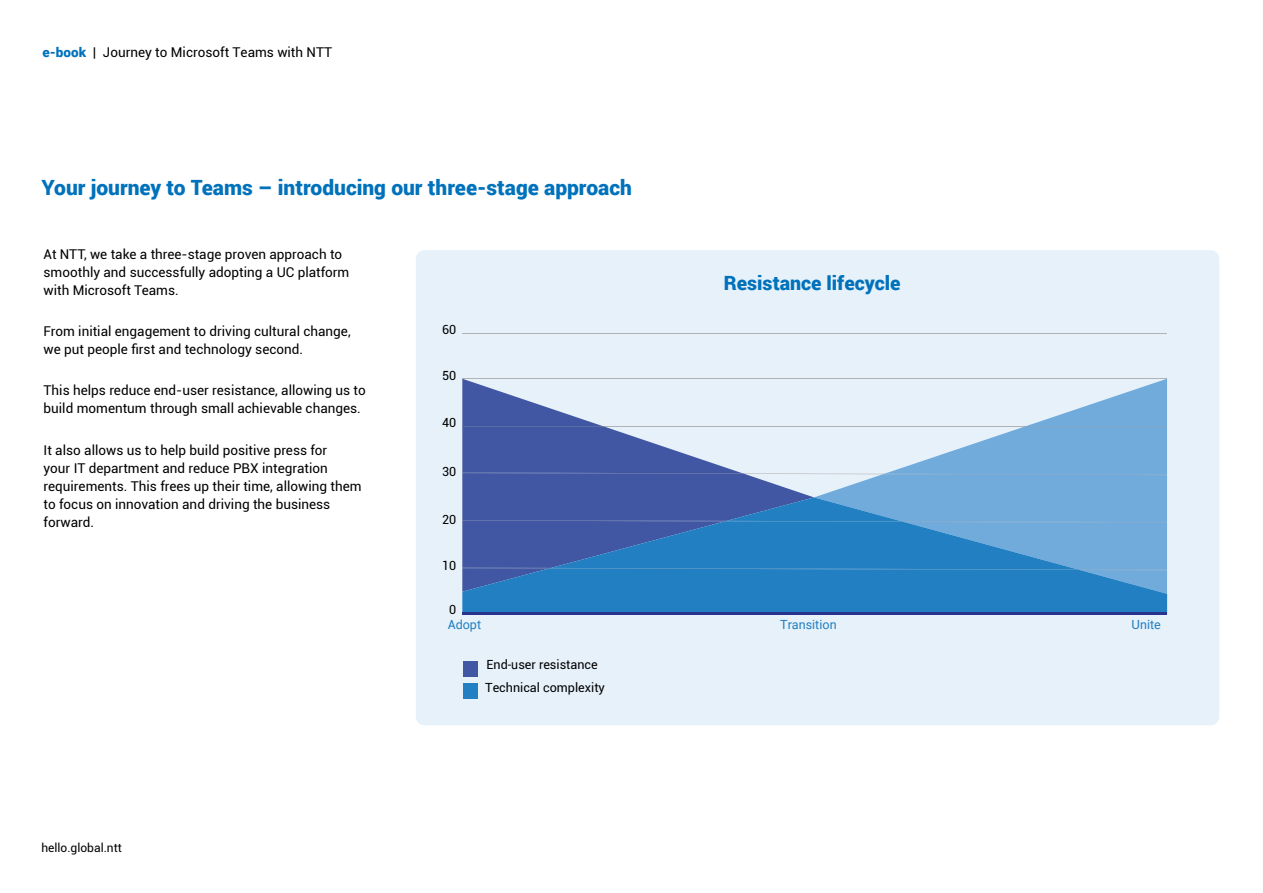
<style>
.page{position:relative;width:1263px;height:893px;background:#fff}
.page>*{position:absolute;margin:0;border:0;box-sizing:border-box;transform-origin:0 0}
.t1{font:900 21px "Roboto";color:#0072bc}
.t2{font:900 19.65px "Roboto";color:#0072bc}
.t3{font:13.5px/18px "Roboto";color:#000}
.t4{font:12.6px/22.2px "Roboto";color:#000}
.t5{font:12.6px "Roboto";color:#217fc2}
.t6{font:12px "Roboto";color:#000}
.s1{font-weight:900;color:#0072bc}
.s2{font-weight:900}
.s3{font-style:inherit}
</style>
<div class="page">
<div style="left:416px;top:250px;width:803px;height:475px;background:#e6f1fa;border-radius:9px"></div>
<hr style="left:462px;top:378px;width:705px;height:1px;background:#b3b2b2">
<hr style="left:462px;top:333px;width:705px;height:1px;background:#b3b2b2">
<svg style="left:462px;top:379px;width:352px;height:118px"></svg>
<svg style="left:462px;top:426px;width:142px;height:1px"></svg>
<svg style="left:814px;top:379px;width:353px;height:118px"></svg>
<svg style="left:1025px;top:426px;width:142px;height:1px"></svg>
<svg style="left:462px;top:473px;width:705px;height:2px"></svg>
<svg style="left:462px;top:497px;width:705px;height:116px;background:#3980c0"></svg>
<hr style="left:462px;top:613px;width:705px;height:2px;background:#28348b">
<div style="left:463px;top:661px;width:15px;height:15px;background:#4157a3"></div>
<div style="left:463px;top:683px;width:15px;height:15px;background:#217fc2"></div>
<p class="t3" style="left:43px;top:42px;width:291px"><span class="s1">e-book</span> <span class="s2">|</span> Journey to Microsoft Teams with NTT</p>
<h1 class="t1" style="left:41px;top:173px;width:592px">Your journey to Teams – introducing our three-stage approach</h1>
<p class="t3" style="left:44px;top:245px;width:307px">At NTT, we take a three-stage proven approach to smoothly and successfully adopting a UC platform with Microsoft Teams.</p>
<p class="t3" style="left:44px;top:322px;width:309px">From initial engagement to driving cultural change, we put people first and technology second.</p>
<p class="t3" style="left:44px;top:381px;width:324px">This helps reduce end-user resistance, allowing us to build momentum through small achievable changes.</p>
<p class="t3" style="left:44px;top:440px;width:319px">It also allows us to help build positive press for<br>your IT department and reduce PBX integration requirements. This frees up their time, allowing them to focus on innovation and driving the business forward.</p>
<p class="t4" style="left:442px;top:318px;width:16px">60</p>
<p class="t4" style="left:442px;top:364px;width:16px">50</p>
<p class="t4" style="left:442px;top:411px;width:16px">40</p>
<p class="t4" style="left:442px;top:460px;width:16px">30</p>
<p class="t4" style="left:442px;top:508px;width:16px">20</p>
<p class="t4" style="left:442px;top:554px;width:16px">10</p>
<p class="t4" style="left:449px;top:598px;width:9px">0</p>
<h2 class="t2" style="left:724px;top:269px;width:178px">Resistance lifecycle</h2>
<p class="t6" style="left:41px;top:839px;width:82px">hello.global.ntt</p>
<p class="t5" style="left:448px;top:616px;width:35px"><span class="s3">A</span>dopt</p>
<p class="t5" style="left:780px;top:616px;width:58px"><span class="s3">T</span>ransition</p>
<p class="t5" style="left:1131px;top:616px;width:31px"><span class="s3">U</span>nite</p>
<p class="t4" style="left:485px;top:653px;width:121px">End<span class="s3">-u</span>ser <span class="s3">r</span>esistance<br>Technical <span class="s3">c</span>omplexity</p>
</div>
